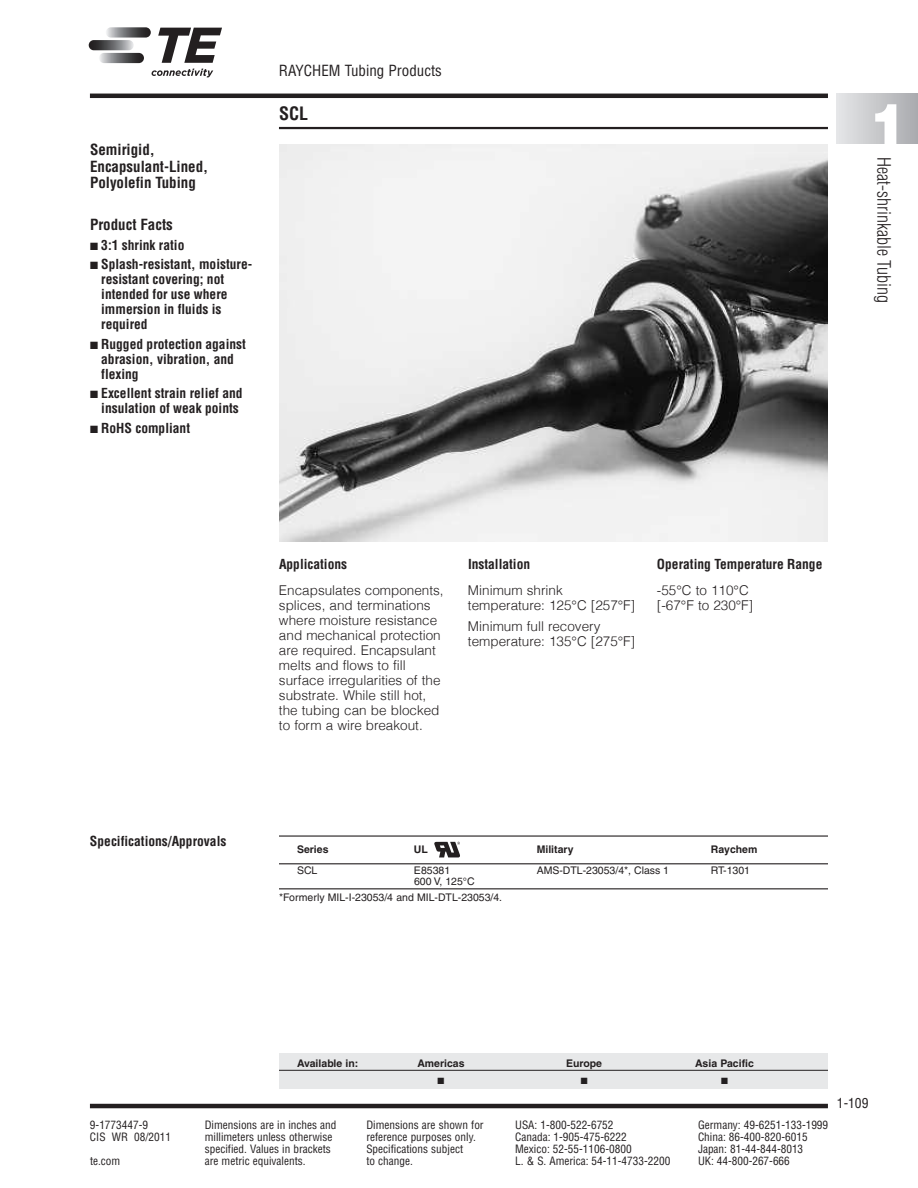
<style>
.page{position:relative;width:918px;height:1188px;background:#fff}
.page>*{position:absolute;margin:0;border:0;box-sizing:border-box;transform-origin:0 0}
.t1{font:900 57px "Helvetica";color:#fff}
.t2{font:300 condensed 18px "Helvetica";color:#231f20}
.t3{font:700 condensed 18px "Helvetica";color:#231f20}
.t4{font:700 condensed 15px/16.5px "Helvetica";color:#231f20}
.t5{font:condensed 15px "Helvetica";color:#231f20}
.t6{font:300 13.5px/15px "Helvetica";color:#231f20}
.t7{font:700 condensed 13.5px/15px "Helvetica";color:#231f20}
.t8{font:condensed 13.5px "Helvetica";color:#231f20}
.t9{font:condensed 11.25px "Helvetica";color:#231f20}
.t10{font:10.5px/16.5px "Helvetica";color:#231f20}
.t11{font:700 10.5px "Helvetica";color:#231f20}
.t12{font:9px "Zapf Dingbats";color:#231f20}
</style>
<div class="page">
<hr style="left:279px;top:127px;width:549px;height:2px;background:#231f20">
<hr style="left:90px;top:94px;width:738px;height:4px;background:#231f20">
<hr style="left:90px;top:1104px;width:738px;height:4px;background:#231f20">
<div style="left:837px;top:94px;width:81px;height:49px;background:linear-gradient(to right,#e5e6e7,#a9aaae)"></div>
<svg style="left:106px;top:27px;width:45px;height:11px"></svg>
<svg style="left:99px;top:53px;width:45px;height:10px"></svg>
<svg style="left:89px;top:40px;width:45px;height:10px"></svg>
<svg style="left:158px;top:28px;width:64px;height:35px"></svg>
<svg style="left:152px;top:69px;width:61px;height:8px"></svg>
<img style="left:279px;top:144px;width:549px;height:397px">
<div style="left:279px;top:1053px;width:549px;height:35px;background:#e7e8e9"></div>
<hr style="left:279px;top:1070px;width:549px;height:1px;background:#231f20">
<hr style="left:279px;top:835px;width:549px;height:2px;background:#231f20">
<hr style="left:279px;top:863px;width:549px;height:1px;background:#231f20">
<hr style="left:279px;top:888px;width:549px;height:1px;background:#231f20">
<svg style="left:434px;top:842px;width:26px;height:15px"></svg>
<h3 class="t4" style="left:90px;top:142px;width:120px">Semirigid,<br>Encapsulant-Lined,<br>Polyolefin Tubing</h3>
<h3 class="t4" style="left:90px;top:217px;width:84px">Product Facts</h3>
<p class="t7" style="left:90px;top:238px;width:96px">■ 3:1 shrink ratio</p>
<p class="t7" style="left:101px;top:257px;width:153px;text-indent:-11px">■ Splash-resistant, moisture&shy;resistant covering; not intended for use where immersion in fluids is required</p>
<p class="t7" style="left:101px;top:337px;width:146px;text-indent:-11px">■ Rugged protection against abrasion, vibration, and flexing</p>
<p class="t7" style="left:90px;top:386px;width:154px;text-align:center">■ Excellent strain relief and insulation of weak points</p>
<p class="t7" style="left:90px;top:421px;width:102px">■ RoHS compliant</p>
<h3 class="t5" style="left:279px;top:62px;width:164px">RAYCHEM Tubing Products</h3>
<h2 class="t3" style="left:279px;top:103px;width:31px">SCL</h2>
<p class="t7" style="left:90px;top:833px;width:138px">Specifications/Approvals</p>
<p class="t7" style="left:279px;top:557px;width:70px">Applications</p>
<p class="t6" style="left:279px;top:584px;width:166px">Encapsulates components, splices, and terminations where moisture resistance and mechanical protection are required. Encapsulant melts and flows to fill surface irregularities of the substrate. While still hot, the tubing can be blocked to form a wire breakout.</p>
<p class="t7" style="left:468px;top:557px;width:64px">Installation</p>
<p class="t6" style="left:468px;top:584px;width:169px">Minimum shrink temperature: 125°C [257°F]</p>
<p class="t6" style="left:468px;top:620px;width:169px">Minimum full recovery temperature: 135°C [275°F]</p>
<p class="t7" style="left:657px;top:557px;width:167px">Operating Temperature Range</p>
<p class="t6" style="left:657px;top:584px;width:98px">-55°C to 110°C [-67°F to 230°F]</p>
<p class="t11" style="left:297px;top:846px;width:33px">Series</p>
<p class="t11" style="left:414px;top:846px;width:15px">UL</p>
<p class="t11" style="left:537px;top:846px;width:38px">Military</p>
<p class="t11" style="left:711px;top:846px;width:48px">Raychem</p>
<p class="t10" style="left:297px;top:863px;width:22px">SCL</p>
<p class="t10" style="left:414px;top:863px;width:38px">E85381</p>
<p class="t10" style="left:537px;top:863px;width:134px">AMS-DTL-23053/4*, Class 1</p>
<p class="t10" style="left:711px;top:863px;width:41px">RT-1301</p>
<p class="t10" style="left:279px;top:874px;width:225px;text-indent:135px">600 V, 125°C *Formerly MIL-I-23053/4 and MIL-DTL-23053/4.</p>
<h1 class="t1" style="left:870px;top:92px;width:40px">1</h1>
<h2 class="t2" style="left:894px;top:157px;width:147px;rotate:90deg">Heat-shrinkable Tubing</h2>
<p class="t11" style="left:297px;top:1059px;width:63px">Available in:</p>
<p class="t11" style="left:417px;top:1059px;width:49px">Americas</p>
<p class="t11" style="left:566px;top:1059px;width:37px">Europe</p>
<p class="t11" style="left:695px;top:1059px;width:60px">Asia Pacific</p>
<p class="t12" style="left:438px;top:1076px;width:8px">■</p>
<p class="t12" style="left:581px;top:1076px;width:8px">■</p>
<p class="t12" style="left:721px;top:1076px;width:8px">■</p>
<p class="t9" style="left:90px;top:1118px;width:60px">9-1773447-9</p>
<p class="t9" style="left:205px;top:1118px;width:133px">Dimensions are in inches and</p>
<p class="t9" style="left:366px;top:1118px;width:119px">Dimensions are shown for</p>
<p class="t9" style="left:515px;top:1118px;width:100px">USA: 1-800-522-6752</p>
<p class="t9" style="left:698px;top:1118px;width:132px">Germany: 49-6251-133-1999</p>
<p class="t9" style="left:90px;top:1130px;width:83px">CIS WR 08/2011</p>
<p class="t9" style="left:205px;top:1130px;width:129px">millimeters unless otherwise</p>
<p class="t9" style="left:366px;top:1130px;width:111px">reference purposes only.</p>
<p class="t9" style="left:515px;top:1130px;width:113px">Canada: 1-905-475-6222</p>
<p class="t9" style="left:698px;top:1130px;width:111px">China: 86-400-820-6015</p>
<p class="t9" style="left:205px;top:1142px;width:128px">specified. Values in brackets</p>
<p class="t9" style="left:366px;top:1142px;width:98px">Specifications subject</p>
<p class="t9" style="left:515px;top:1142px;width:118px">Mexico: 52-55-1106-0800</p>
<p class="t9" style="left:698px;top:1142px;width:107px">Japan: 81-44-844-8013</p>
<p class="t9" style="left:90px;top:1154px;width:32px">te.com</p>
<p class="t9" style="left:205px;top:1154px;width:102px">are metric equivalents.</p>
<p class="t9" style="left:366px;top:1154px;width:48px">to change.</p>
<p class="t9" style="left:515px;top:1154px;width:157px">L. &amp; S. America: 54-11-4733-2200</p>
<p class="t9" style="left:698px;top:1154px;width:93px">UK: 44-800-267-666</p>
<p class="t8" style="left:837px;top:1096px;width:33px">1-109</p>
</div>
